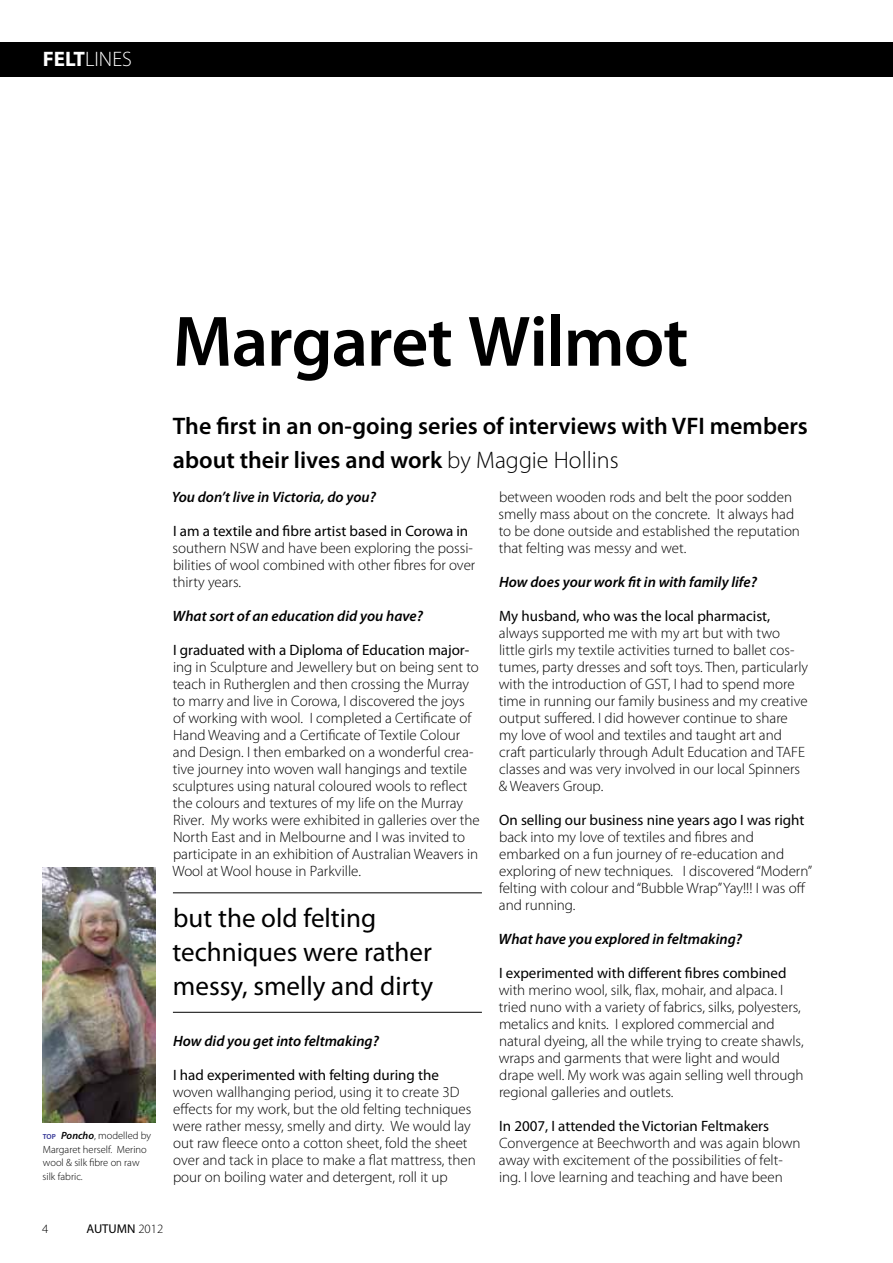
<style>
.page{position:relative;width:893px;height:1263px;background:#fff}
.page>*{position:absolute;margin:0;border:0;box-sizing:border-box;transform-origin:0 0}
.t1{font:600 72px "Myriad Pro";letter-spacing:-.015em;color:#000}
.t2{font:27px/34px "Myriad Pro";color:#000}
.t3{font:600 24px/34px "Myriad Pro";color:#000}
.t4{font:300 21px "Myriad Pro";color:#fff}
.t5{font:300 15px/17px "Myriad Pro";color:#000}
.t6{font:15px "Myriad Pro";color:#000}
.t7{font:italic 600 15px "Myriad Pro";color:#000}
.t8{font:12.75px "Myriad Pro";color:#000}
.t9{font:300 12.75px "Myriad Pro";color:#000}
.t10{font:300 10.5px/13.5px "Myriad Pro";color:#000}
.s1{font-weight:700}
.s2{font-weight:600;font-size:7.35px;color:#2e3092}
.s3{font-weight:600;font-style:italic}
.s4{font-weight:300}
</style>
<div class="page">
<img style="left:43px;top:867px;width:113px;height:256px">
<div style="left:0;top:43px;width:893px;height:34px;background:#000"></div>
<hr style="left:173px;top:892px;width:309px;height:1px;background:#000">
<hr style="left:173px;top:1012px;width:309px;height:1px;background:#000">
<h3 class="t4" style="left:43px;top:47px;width:91px"><span class="s1">FELT</span>LINES</h3>
<p class="t10" style="left:43px;top:1129px;width:110px"><span class="s2">top</span> <span class="s3">Poncho</span>, modelled by<br>Margaret herself. Merino wool &amp; silk fibre on raw silk fabric.</p>
<h1 class="t1" style="left:173px;top:296px;width:517px">Margaret Wilmot</h1>
<h3 class="t3" style="left:173px;top:408px;width:636px">The first in an on-going series of interviews with VFI members about their lives and work <span class="s4">by Maggie Hollins</span></h3>
<p class="t7" style="left:172px;top:487px;width:206px">You don’t live in Victoria, do you?</p>
<p class="t6" style="left:173px;top:521px;width:297px">I am a textile and fibre artist based in Corowa in</p>
<p class="t5" style="left:173px;top:540px;width:304px">southern NSW and have been exploring the possi&shy;bilities of wool combined with other fibres for over thirty years.</p>
<p class="t7" style="left:173px;top:606px;width:252px">What sort of an education did you have?</p>
<p class="t6" style="left:173px;top:641px;width:298px">I graduated with a Diploma of Education major-</p>
<p class="t5" style="left:172px;top:659px;width:309px">ing in Sculpture and Jewellery but on being sent to teach in Rutherglen and then crossing the Murray to marry and live in Corowa, I discovered the joys of working with wool. I completed a Certificate of Hand Weaving and a Certificate of Textile Colour and Design. I then embarked on a wonderful crea&shy;tive journey into woven wall hangings and textile sculptures using natural coloured wools to reflect the colours and textures of my life on the Murray River. My works were exhibited in galleries over the North East and in Melbourne and I was invited to participate in an exhibition of Australian Weavers in Wool at Wool house in Parkville.</p>
<h2 class="t2" style="left:172px;top:900px;width:262px">but the old felting techniques were rather messy, smelly and dirty</h2>
<p class="t7" style="left:173px;top:1031px;width:207px">How did you get into feltmaking?</p>
<p class="t6" style="left:173px;top:1066px;width:267px">I had experimented with felting during the</p>
<p class="t5" style="left:173px;top:1084px;width:305px">woven wallhanging period, using it to create 3D effects for my work, but the old felting techniques were rather messy, smelly and dirty. We would lay out raw fleece onto a cotton sheet, fold the sheet over and tack in place to make a flat mattress, then pour on boiling water and detergent, roll it up</p>
<p class="t5" style="left:499px;top:489px;width:303px">between wooden rods and belt the poor sodden smelly mass about on the concrete. It always had to be done outside and established the reputation that felting was messy and wet.</p>
<p class="t7" style="left:499px;top:572px;width:259px">How does your work fit in with family life?</p>
<p class="t6" style="left:499px;top:607px;width:273px">My husband, who was the local pharmacist,</p>
<p class="t5" style="left:499px;top:625px;width:311px">always supported me with my art but with two little girls my textile activities turned to ballet cos&shy;tumes, party dresses and soft toys. Then, particularly with the introduction of GST, I had to spend more time in running our family business and my creative output suffered. I did however continue to share my love of wool and textiles and taught art and craft particularly through Adult Education and TAFE classes and was very involved in our local Spinners &amp; Weavers Group.</p>
<p class="t6" style="left:499px;top:811px;width:307px">On selling our business nine years ago I was right</p>
<p class="t5" style="left:499px;top:829px;width:315px">back into my love of textiles and fibres and embarked on a fun journey of re-education and exploring of new techniques. I discovered “Modern” felting with colour and “Bubble Wrap” Yay!!! I was off and running.</p>
<p class="t7" style="left:499px;top:929px;width:245px">What have you explored in feltmaking?</p>
<p class="t6" style="left:499px;top:964px;width:289px">I experimented with different fibres combined</p>
<p class="t5" style="left:499px;top:982px;width:306px">with merino wool, silk, flax, mohair, and alpaca. I tried nuno with a variety of fabrics, silks, polyesters, metalics and knits. I explored commercial and natural dyeing, all the while trying to create shawls, wraps and garments that were light and would drape well. My work was again selling well through regional galleries and outlets.</p>
<p class="t6" style="left:499px;top:1117px;width:271px">In 2007, I attended the Victorian Feltmakers</p>
<p class="t5" style="left:499px;top:1135px;width:303px">Convergence at Beechworth and was again blown away with excitement of the possibilities of felt&shy;ing. I love learning and teaching and have been</p>
<p class="t9" style="left:42px;top:1222px;width:8px">4</p>
<p class="t8" style="left:87px;top:1221px;width:78px">AUTUMN <span class="s4">2012</span></p>
</div>
